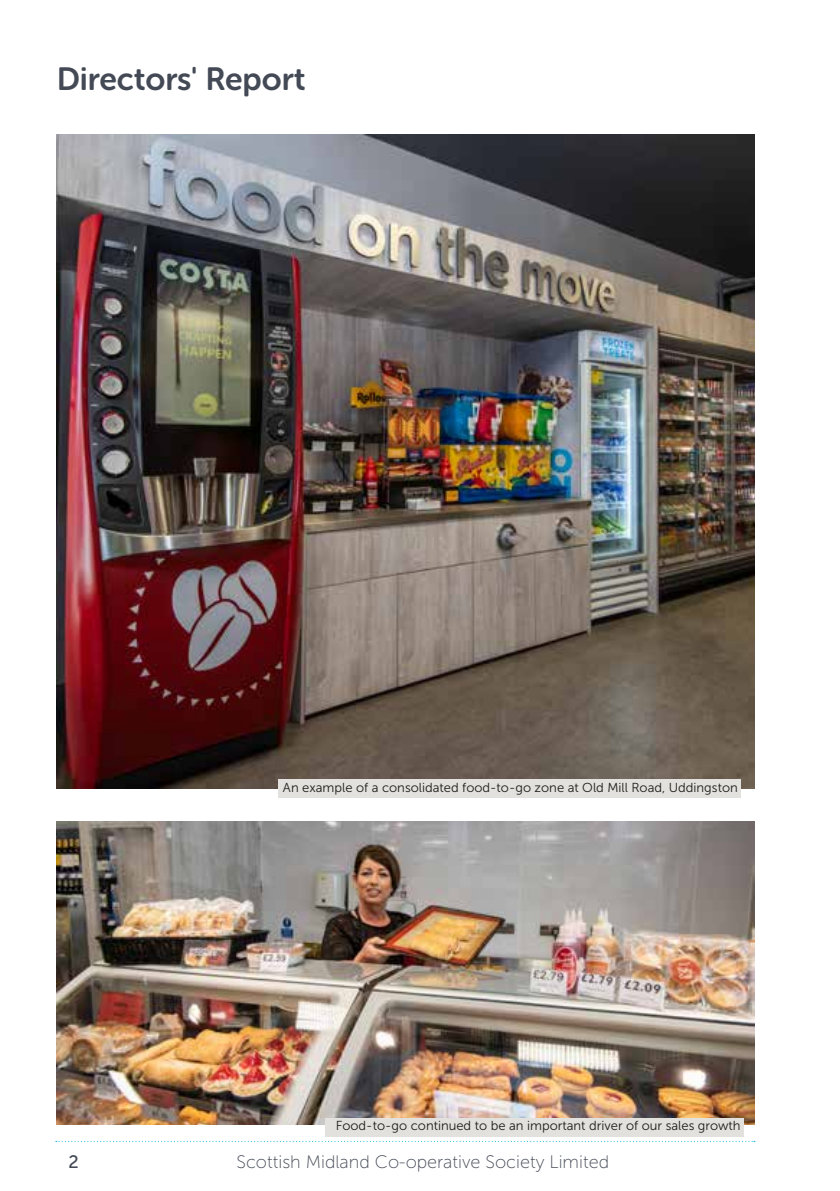
<style>
.page{position:relative;width:840px;height:1191px;background:#fff}
.page>*{position:absolute;margin:0;border:0;box-sizing:border-box;transform-origin:0 0}
.t1{font:32px "Museo Sans Rounded 700";color:#444a55}
.t2{font:18px "Museo Sans 100";color:#444a55}
.t3{font:18px "Museo Sans 500";color:#444a55}
.t4{font:13px "Museo Sans 300";color:#1d1d1b}
</style>
<div class="page">
<svg style="left:56px;top:1140px;width:697px;height:1px"></svg>
<img style="left:57px;top:134px;width:697px;height:654px">
<img style="left:57px;top:821px;width:697px;height:303px">
<div style="left:278px;top:779px;width:462px;height:18px;background:#e2e1dd"></div>
<div style="left:325px;top:1117px;width:418px;height:19px;background:#e2e1dd"></div>
<h1 class="t1" style="left:57px;top:61px;width:250px">Directors' Report</h1>
<p class="t4" style="left:283px;top:780px;width:456px">An example of a consolidated food-to-go zone at Old Mill Road, Uddingston</p>
<p class="t4" style="left:335px;top:1119px;width:406px">Food-to-go continued to be an important driver of our sales growth</p>
<h2 class="t3" style="left:69px;top:1151px;width:12px">2</h2>
<h2 class="t2" style="left:236px;top:1152px;width:374px">Scottish Midland Co-operative Society Limited</h2>
</div>
